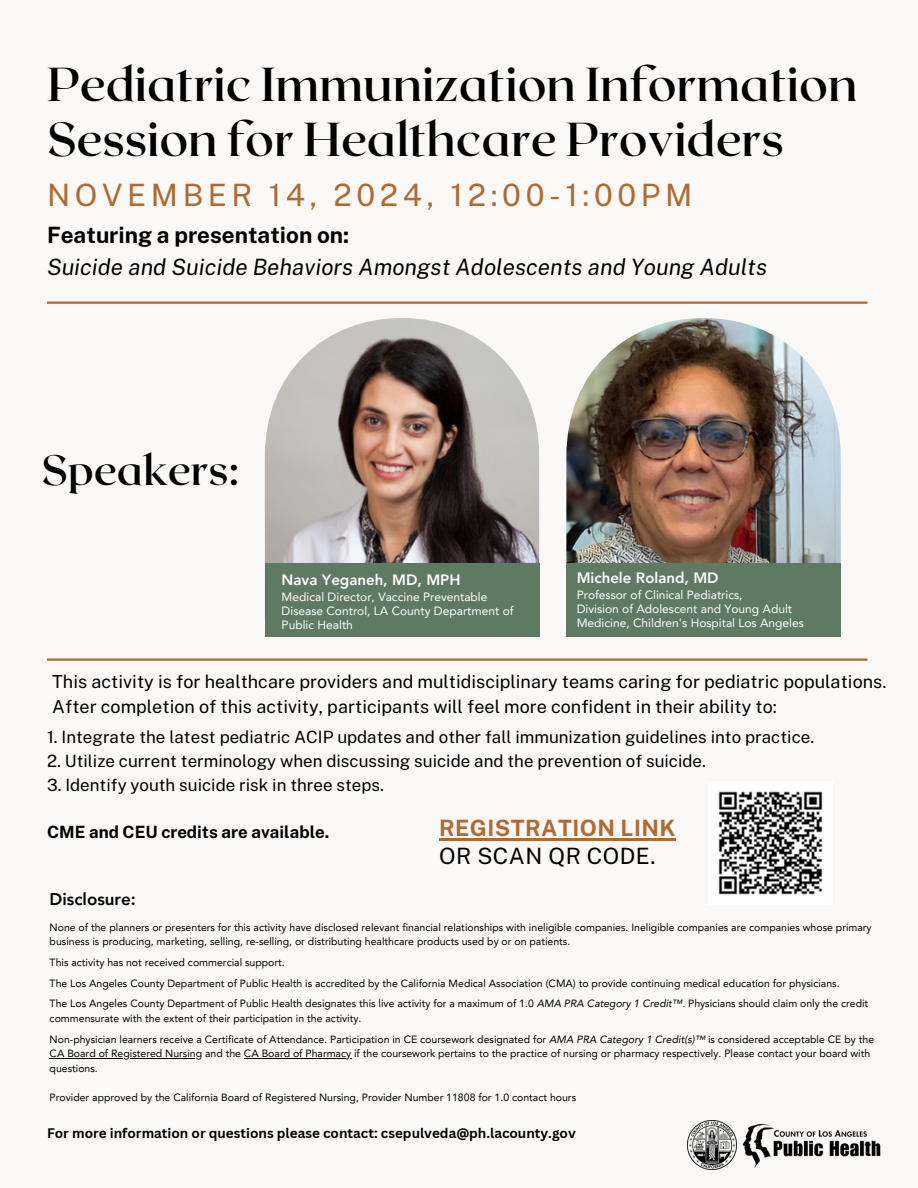
<style>
.page{position:relative;width:918px;height:1188px;background:#faf9f8}
.page>*{position:absolute;margin:0;border:0;box-sizing:border-box;transform-origin:0 0}
.t1{font:600 47.55px/55.2px "Roxborough CF";color:#000}
.t2{font:600 42.3px "Roxborough CF";color:#000}
.t3{font:30.75px "Public Sans";letter-spacing:.15em;color:#b26930}
.t4{font:italic 22.5px/31.5px "Public Sans";color:#000}
.t5{font:700 22.5px/28.2px "Public Sans";letter-spacing:.02em;color:#b26930}
.t6{font:18px/24.8px "Public Sans";color:#000}
.t7{font:16.95px "Public Sans";color:#000}
.t8{font:700 16.95px "Public Sans";color:#000}
.t9{font:800 16.95px "Avenir LT Pro";color:#000}
.t10{font:800 15px "Avenir LT Pro";color:#fff}
.t11{font:700 13.5px "Canva Sans";color:#000}
.t12{font:12px/14px "Avenir LT Pro";color:#fff}
.t13{font:10.5px/20.7px "Avenir LT Pro";color:#000}
.s1{font-weight:700;font-style:normal}
.s2{font-weight:400;color:#000}
.s3{font-style:italic}
</style>
<div class="page">
<img style="left:566px;top:318px;width:275px;height:246px">
<img style="left:265px;top:318px;width:274px;height:246px">
<hr style="left:47px;top:302px;width:821px;height:2px;background:#b26930">
<img style="left:742px;top:1123px;width:139px;height:45px">
<img style="left:687px;top:1120px;width:50px;height:50px">
<hr style="left:47px;top:658px;width:821px;height:3px;background:#b26930">
<img style="left:718px;top:791px;width:105px;height:104px">
<div style="left:265px;top:564px;width:274px;height:73px;background:#5e7a62"></div>
<div style="left:566px;top:564px;width:275px;height:73px;background:#5e7a62"></div>
<hr style="left:50px;top:1058px;width:152px;height:1px;background:#000">
<hr style="left:244px;top:1058px;width:107px;height:1px;background:#000">
<hr style="left:439px;top:838px;width:237px;height:3px;background:#b26930">
<p class="t1" style="left:47px;top:54px;width:812px">Pediatric Immunization Information<br>Session for Healthcare Providers</p>
<p class="t3" style="left:47px;top:177px;width:647px">NOVEMBER 14, 2024, 12:00-1:00PM</p>
<p class="t4" style="left:47px;top:220px;width:722px"><span class="s1">Featuring a presentation on:<br></span>Suicide and Suicide Behaviors Amongst Adolescents and Young Adults</p>
<p class="t2" style="left:41px;top:443px;width:200px">Speakers:</p>
<p class="t10" style="left:282px;top:573px;width:180px">Nava Yeganeh, MD, MPH</p>
<h6 class="t12" style="left:282px;top:591px;width:207px">Medical Director, Vaccine Preventable</h6>
<p class="t12" style="left:282px;top:605px;width:233px">Disease Control, LA County Department of<br>Public Health</p>
<h4 class="t10" style="left:577px;top:572px;width:143px">Michele Roland, MD</h4>
<p class="t12" style="left:577px;top:589px;width:167px">Professor of Clinical Pediatrics,</p>
<p class="t12" style="left:577px;top:603px;width:229px">Division of Adolescent and Young Adult<br>Medicine, Children's Hospital Los Angeles</p>
<p class="t6" style="left:52px;top:669px;width:836px">This activity is for healthcare providers and multidisciplinary teams caring for pediatric populations.<br>After completion of this activity, participants will feel more confident in their ability to:</p>
<p class="t7" style="left:47px;top:727px;width:769px">1. Integrate the latest pediatric ACIP updates and other fall immunization guidelines into practice.</p>
<p class="t7" style="left:47px;top:751px;width:660px">2. Utilize current terminology when discussing suicide and the prevention of suicide.</p>
<p class="t7" style="left:47px;top:774px;width:339px">3. Identify youth suicide risk in three steps.</p>
<p class="t8" style="left:47px;top:822px;width:284px">CME and CEU credits are available.</p>
<p class="t5" style="left:439px;top:814px;width:238px">REGISTRATION LINK<br><span class="s2">OR SCAN QR CODE.</span></p>
<h3 class="t9" style="left:50px;top:892px;width:88px">Disclosure:</h3>
<p class="t13" style="left:50px;top:921px;width:824px;line-height:14.7px">None of the planners or presenters for this activity have disclosed relevant financial relationships with ineligible companies. Ineligible companies are companies whose primary business is producing, marketing, selling, re-selling, or distributing healthcare products used by or on patients.</p>
<p class="t13" style="left:50px;top:953px;width:820px">This activity has not received commercial support.<br>The Los Angeles County Department of Public Health is accredited by the California Medical Association (CMA) to provide continuing medical education for physicians.<br>The Los Angeles County Department of Public Health designates this live activity for a maximum of 1.0 <span class="s3">AMA PRA Category 1 Credit™.</span> Physicians should claim only the credit</p>
<p class="t13" style="left:50px;top:1009px;width:826px">commensurate with the extent of their participation in the activity.<br>Non-physician learners receive a Certificate of Attendance. Participation in CE coursework designated for <span class="s3">AMA PRA Category 1 Credit(s)™</span> is considered acceptable CE by the</p>
<p class="t13" style="left:50px;top:1047px;width:822px;line-height:14.7px">CA Board of Registered Nursing and the CA Board of Pharmacy if the coursework pertains to the practice of nursing or pharmacy respectively. Please contact your board with questions.</p>
<p class="t13" style="left:50px;top:1088px;width:528px">Provider approved by the California Board of Registered Nursing, Provider Number 11808 for 1.0 contact hours</p>
<p class="t11" style="left:47px;top:1124px;width:530px">For more information or questions please contact: csepulveda@ph.lacounty.gov</p>
</div>
